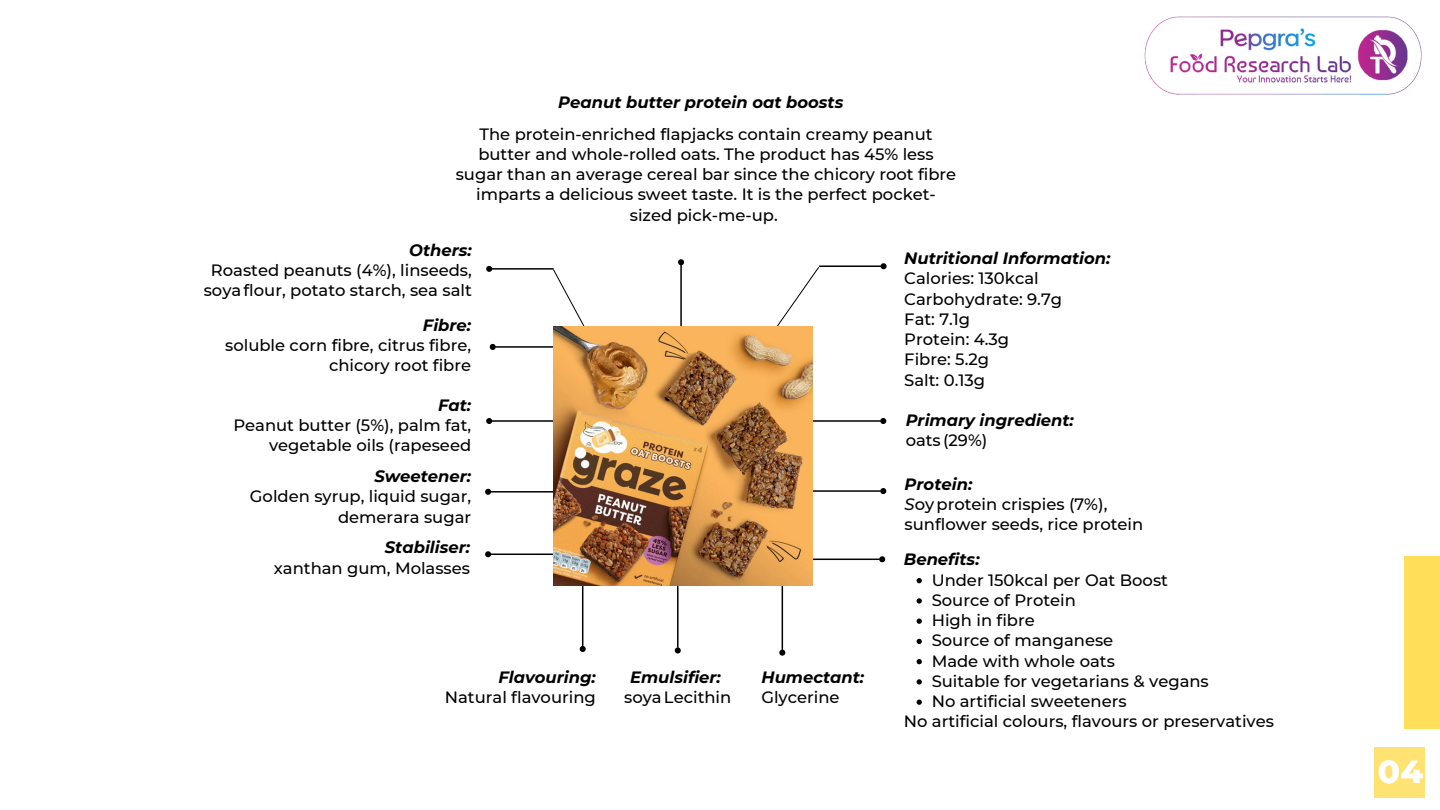
<style>
.page{position:relative;width:1440px;height:810px;background:#fff}
.page>*{position:absolute;margin:0;border:0;box-sizing:border-box;transform-origin:0 0}
.t1{font:800 32.7px "Montserrat";color:#fff}
.t2{font:500 16.4px/20.2px "Montserrat";color:#000;text-align:right}
.t3{font:italic 700 16.4px "Montserrat";color:#000}
.s1{font-style:italic}
</style>
<div class="page">
<div style="left:1404px;top:556px;width:36px;height:173px;background:#ffde59"></div>
<img style="left:1144px;top:16px;width:278px;height:79px">
<div style="left:1375px;top:747px;width:50px;height:51px;background:#ffe372"></div>
<hr style="left:680px;top:265px;width:2px;height:165px;background:#000">
<svg style="left:678px;top:259px;width:7px;height:7px"></svg>
<hr style="left:782px;top:530px;width:1px;height:120px;background:#000">
<svg style="left:779px;top:649px;width:7px;height:7px"></svg>
<hr style="left:582px;top:526px;width:1px;height:120px;background:#000">
<svg style="left:579px;top:645px;width:7px;height:7px"></svg>
<hr style="left:677px;top:527px;width:2px;height:121px;background:#000">
<svg style="left:674px;top:646px;width:7px;height:8px"></svg>
<hr style="left:769px;top:420px;width:112px;height:2px;background:#000">
<svg style="left:879px;top:418px;width:8px;height:6px"></svg>
<hr style="left:769px;top:490px;width:112px;height:2px;background:#000">
<svg style="left:879px;top:488px;width:8px;height:6px"></svg>
<hr style="left:767px;top:559px;width:113px;height:1px;background:#000">
<svg style="left:878px;top:556px;width:8px;height:7px"></svg>
<svg style="left:917px;top:578px;width:5px;height:5px"></svg>
<svg style="left:917px;top:598px;width:5px;height:6px"></svg>
<svg style="left:917px;top:619px;width:5px;height:5px"></svg>
<svg style="left:917px;top:639px;width:5px;height:5px"></svg>
<svg style="left:917px;top:659px;width:5px;height:5px"></svg>
<svg style="left:917px;top:679px;width:5px;height:6px"></svg>
<svg style="left:917px;top:700px;width:5px;height:5px"></svg>
<hr style="left:492px;top:420px;width:191px;height:2px;background:#000">
<svg style="left:486px;top:418px;width:7px;height:6px"></svg>
<svg style="left:553px;top:269px;width:43px;height:58px"></svg>
<hr style="left:495px;top:346px;width:191px;height:2px;background:#000">
<svg style="left:489px;top:343px;width:8px;height:7px"></svg>
<hr style="left:492px;top:268px;width:62px;height:2px;background:#000">
<svg style="left:486px;top:265px;width:7px;height:7px"></svg>
<hr style="left:491px;top:491px;width:191px;height:2px;background:#000">
<svg style="left:485px;top:488px;width:7px;height:7px"></svg>
<hr style="left:491px;top:554px;width:191px;height:1px;background:#000">
<svg style="left:485px;top:551px;width:7px;height:7px"></svg>
<svg style="left:767px;top:267px;width:52px;height:74px"></svg>
<hr style="left:819px;top:265px;width:62px;height:2px;background:#000">
<svg style="left:879px;top:263px;width:8px;height:7px"></svg>
<img style="left:553px;top:327px;width:259px;height:258px">
<p class="t3" style="left:558px;top:92px;width:287px">Peanut butter protein oat boosts</p>
<p class="t2" style="left:456px;top:124px;width:502px;text-align:center">The protein-enriched flapjacks contain creamy peanut butter and whole-rolled oats. The product has 45% less sugar than an average cereal bar since the chicory root fibre imparts a delicious sweet taste. It is the perfect pocket&shy;sized pick-me-up.</p>
<p class="t3" style="left:409px;top:240px;width:64px">Others:</p>
<p class="t2" style="left:204px;top:260px;width:270px;text-align:center">Roasted peanuts (4%), linseeds, soyaflour, potato starch, sea salt</p>
<p class="t3" style="left:423px;top:315px;width:50px">Fibre:</p>
<p class="t2" style="left:225px;top:335px;width:248px">soluble corn fibre, citrus fibre, chicory root fibre</p>
<p class="t3" style="left:438px;top:395px;width:35px">Fat:</p>
<p class="t2" style="left:233px;top:415px;width:239px">Peanut butter (5%), palm fat, vegetable oils (rapeseed</p>
<p class="t3" style="left:374px;top:466px;width:98px">Sweetener:</p>
<p class="t2" style="left:250px;top:486px;width:223px">Golden syrup, liquid sugar, demerara sugar</p>
<p class="t3" style="left:385px;top:537px;width:87px">Stabiliser:</p>
<p class="t2" style="left:274px;top:558px;width:198px">xanthan gum, Molasses</p>
<p class="t3" style="left:498px;top:667px;width:99px">Flavouring:</p>
<p class="t2" style="left:445px;top:687px;width:153px">Natural flavouring</p>
<p class="t3" style="left:630px;top:667px;width:92px">Emulsifier:</p>
<p class="t2" style="left:624px;top:687px;width:109px">soyaLecithin</p>
<p class="t3" style="left:761px;top:667px;width:104px">Humectant:</p>
<p class="t2" style="left:761px;top:687px;width:80px">Glycerine</p>
<p class="t3" style="left:904px;top:248px;width:208px">Nutritional Information:</p>
<p class="t2" style="left:904px;top:268px;width:136px">Calories: 130kcal</p>
<p class="t2" style="left:904px;top:289px;width:159px">Carbohydrate: 9.7g</p>
<p class="t2" style="left:904px;top:309px;width:67px">Fat: 7.1g</p>
<p class="t2" style="left:904px;top:329px;width:106px">Protein: 4.3g</p>
<p class="t2" style="left:904px;top:349px;width:86px">Fibre: 5.2g</p>
<p class="t2" style="left:904px;top:370px;width:82px">Salt: 0.13g</p>
<p class="t3" style="left:906px;top:410px;width:170px">Primary ingredient:</p>
<p class="t2" style="left:906px;top:430px;width:83px">oats (29%)</p>
<p class="t3" style="left:905px;top:474px;width:69px">Protein:</p>
<p class="t2" style="left:905px;top:494px;width:240px;text-align:left"><span class="s1">S</span>oyprotein crispies (7%), sunflower seeds, rice protein</p>
<p class="t3" style="left:904px;top:549px;width:77px">Benefits:</p>
<p class="t2" style="left:932px;top:570px;width:238px">Under 150kcal per Oat Boost</p>
<p class="t2" style="left:932px;top:590px;width:146px">Source of Protein</p>
<p class="t2" style="left:932px;top:610px;width:105px">High in fibre</p>
<p class="t2" style="left:932px;top:630px;width:183px">Source of manganese</p>
<p class="t2" style="left:932px;top:651px;width:185px">Made with whole oats</p>
<p class="t2" style="left:932px;top:671px;width:279px">Suitable for vegetarians &amp; vegans</p>
<p class="t2" style="left:932px;top:691px;width:196px">No artificial sweeteners</p>
<p class="t2" style="left:904px;top:711px;width:372px">No artificial colours, flavours or preservatives</p>
<p class="t1" style="left:1378px;top:751px;width:47px">04</p>
</div>
